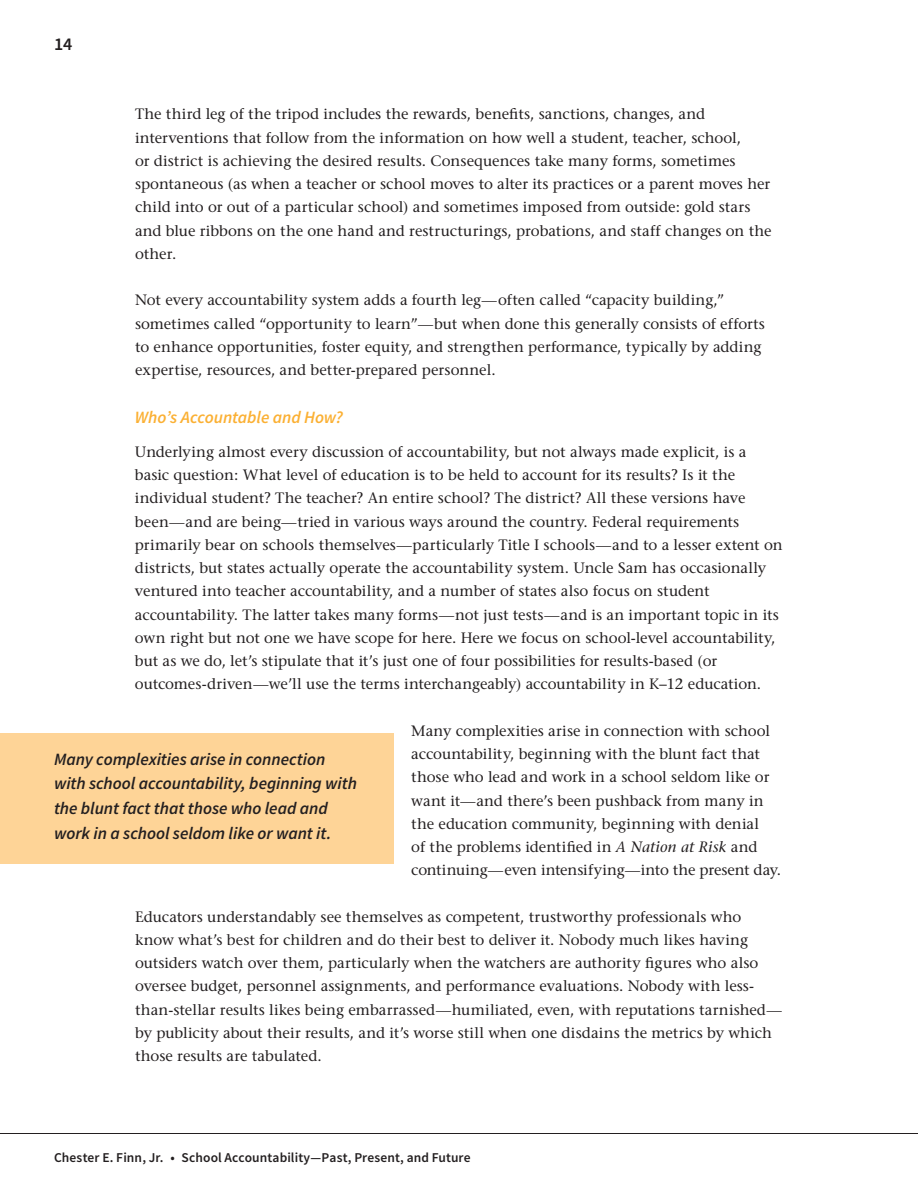
<style>
.page{position:relative;width:918px;height:1188px;background:#fff}
.page>*{position:absolute;margin:0;border:0;box-sizing:border-box;transform-origin:0 0}
.t1{font:600 18px "Source Sans Pro";color:#231f20}
.t2{font:italic 600 17.25px/24.8px "Source Sans Pro";letter-spacing:-.005em;color:#231f20}
.t3{font:italic 600 17.25px "Source Sans Pro";letter-spacing:-.005em;color:#fbb033}
.t4{font:15px/23.2px "Stone Serif";color:#231f20}
.t5{font:600 13.5px "Source Sans Pro";letter-spacing:.01em;color:#231f20}
.s1{font-family:"Symb 3 l"}
.s2{font-style:italic}
</style>
<div class="page">
<hr style="left:0;top:1134px;width:918px;height:1px;background:#231f20">
<div style="left:0;top:733px;width:393px;height:131px;background:#fed497"></div>
<p class="t1" style="left:54px;top:32px;width:20px">14</p>
<p class="t4" style="left:135px;top:102px;width:638px">The third leg of the tripod includes the rewards, benefits, sanctions, changes, and interventions that follow from the information on how well a student, teacher, school,<br>or district is achieving the desired results. Consequences take many forms, sometimes spontaneous (as when a teacher or school moves to alter its practices or a parent moves her child into or out of a particular school) and sometimes imposed from outside: gold stars and blue ribbons on the one hand and restructurings, probations, and staff changes on the other.</p>
<p class="t4" style="left:135px;top:288px;width:632px">Not every accountability system adds a fourth leg<span class="s1">—</span>often called “capacity building,” sometimes called “opportunity to learn”<span class="s1">—</span>but when done this generally consists of efforts to enhance opportunities, foster equity, and strengthen performance, typically by adding expertise, resources, and better-prepared personnel.</p>
<p class="t3" style="left:135px;top:406px;width:209px">Who’s Accountable and How?</p>
<p class="t4" style="left:135px;top:440px;width:649px">Underlying almost every discussion of accountability, but not always made explicit, is a basic question: What level of education is to be held to account for its results? Is it the individual student? The teacher? An entire school? The district? All these versions have been<span class="s1">—</span>and are being<span class="s1">—</span>tried in various ways around the country. Federal requirements primarily bear on schools themselves<span class="s1">—</span>particularly Title I schools<span class="s1">—</span>and to a lesser extent on districts, but states actually operate the accountability system. Uncle Sam has occasionally ventured into teacher accountability, and a number of states also focus on student accountability. The latter takes many forms<span class="s1">—</span>not just tests<span class="s1">—</span>and is an important topic in its own right but not one we have scope for here. Here we focus on school-level accountability, but as we do, let’s stipulate that it’s just one of four possibilities for results-based (or outcomes-driven<span class="s1">—</span>we’ll use the terms interchangeably) accountability in K−12 education.</p>
<p class="t4" style="left:411px;top:719px;width:372px">Many complexities arise in connection with school accountability, beginning with the blunt fact that those who lead and work in a school seldom like or want it<span class="s1">—</span>and there’s been pushback from many in the education community, beginning with denial<br>of the problems identified in <span class="s2">A Nation at Risk</span> and continuing<span class="s1">—</span>even intensifying<span class="s1">—</span>into the present day.</p>
<p class="t4" style="left:135px;top:905px;width:649px">Educators understandably see themselves as competent, trustworthy professionals who know what’s best for children and do their best to deliver it. Nobody much likes having outsiders watch over them, particularly when the watchers are authority figures who also oversee budget, personnel assignments, and performance evaluations. Nobody with less&shy;than-stellar results likes being embarrassed<span class="s1">—</span>humiliated, even, with reputations tarnished<span class="s1">— </span>by publicity about their results, and it’s worse still when one disdains the metrics by which those results are tabulated.</p>
<p class="t2" style="left:54px;top:746px;width:305px">Many complexities arise in connection with school accountability, beginning with the blunt fact that those who lead and work in a school seldom like or want it.</p>
<p class="t5" style="left:54px;top:1149px;width:418px">Chester E. Finn, Jr. • School Accountability—Past, Present, and Future</p>
</div>
